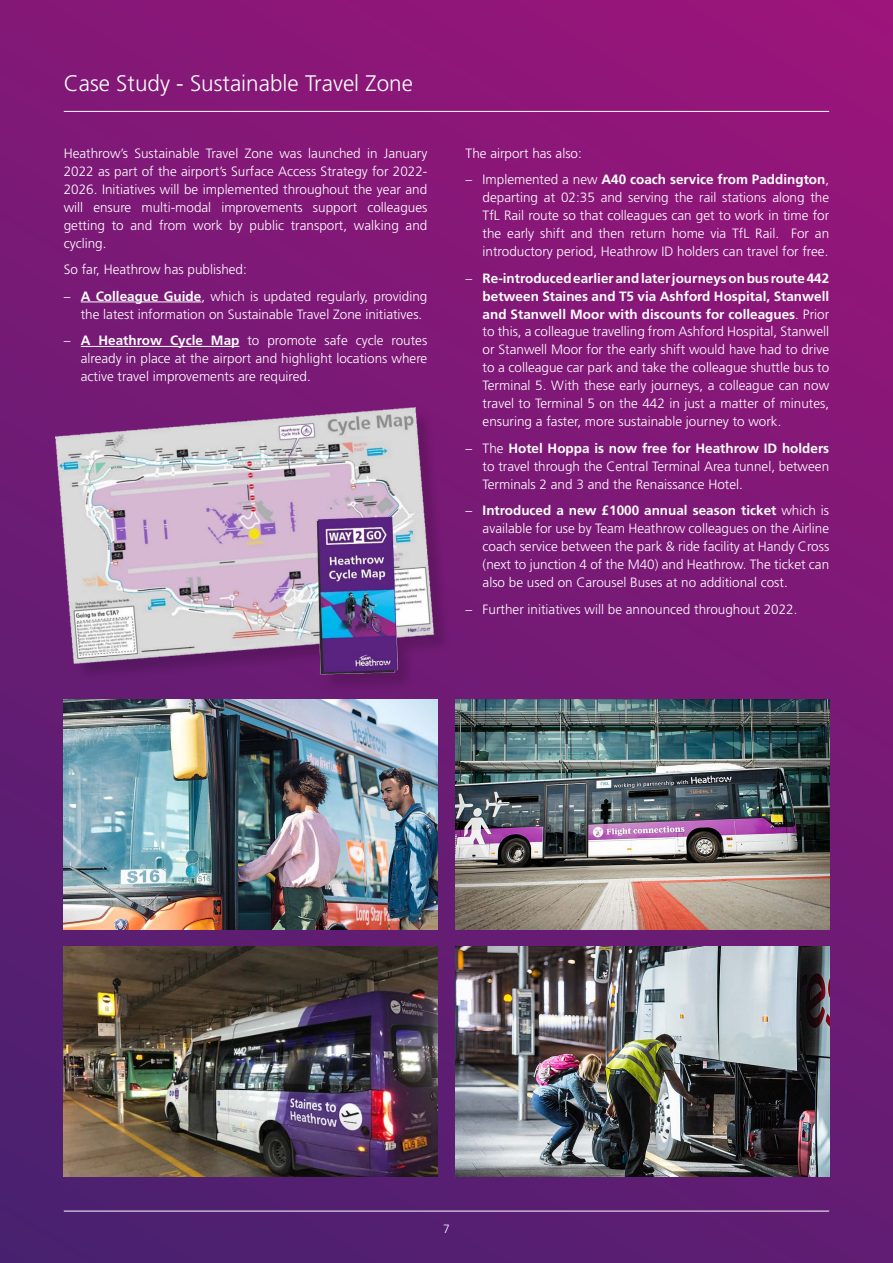
<style>
.page{position:relative;width:893px;height:1263px;background:#fff}
.page>*{position:absolute;margin:0;border:0;box-sizing:border-box;transform-origin:0 0}
.t1{font:300 22.5px "Frutiger LT Std";color:#fff}
.t2{font:300 13.5px/18px "Frutiger LT Std";color:#fff;text-align:justify}
.t3{font:300 12px "Frutiger LT Std";color:#fff}
.s1{font-weight:700}
</style>
<div class="page">
<div style="left:0;top:0;width:893px;height:1263px;background:linear-gradient(to bottom,#921679,#552071)"></div>
<hr style="left:64px;top:1211px;width:765px;height:1px;background:#fff">
<hr style="left:81px;top:302px;width:120px;height:1px;background:#fff">
<hr style="left:81px;top:346px;width:158px;height:1px;background:#fff">
<hr style="left:64px;top:111px;width:765px;height:1px;background:#fff">
<img style="left:455px;top:700px;width:374px;height:229px">
<img style="left:455px;top:946px;width:374px;height:230px">
<img style="left:64px;top:700px;width:374px;height:229px">
<img style="left:64px;top:946px;width:374px;height:230px">
<div style="left:58px;top:410px;width:393px;height:282px;background:#000;opacity:.16"></div>
<img style="left:56px;top:407px;width:379px;height:269px">
<h1 class="t1" style="left:64px;top:70px;width:351px">Case Study - Sustainable Travel Zone</h1>
<p class="t2" style="left:64px;top:144px;width:365px">Heathrow’s Sustainable Travel Zone was launched in January 2022 as part of the airport’s Surface Access Strategy for 2022- 2026. Initiatives will be implemented throughout the year and will ensure multi-modal improvements support colleagues getting to and from work by public transport, walking and cycling.</p>
<p class="t2" style="left:64px;top:261px;width:185px">So far, Heathrow has published:</p>
<p class="t2" style="left:81px;top:287px;width:348px;text-indent:-17px">– <span class="s1">A Colleague Guide</span>, which is updated regularly, providing the latest information on Sustainable Travel Zone initiatives.</p>
<p class="t2" style="left:81px;top:332px;width:348px;text-indent:-17px">– <span class="s1">A Heathrow Cycle Map</span> to promote safe cycle routes already in place at the airport and highlight locations where active travel improvements are required.</p>
<p class="t2" style="left:466px;top:144px;width:118px">The airport has also:</p>
<p class="t2" style="left:483px;top:171px;width:348px;text-indent:-17px">– Implemented a new <span class="s1">A40 coach service from Paddington</span>, departing at 02:35 and serving the rail stations along the TfL Rail route so that colleagues can get to work in time for the early shift and then return home via TfL Rail. For an introductory period, Heathrow ID holders can travel for free.</p>
<p class="t2" style="left:483px;top:269px;width:348px;text-indent:-17px">– <span class="s1">Re-introduced earlier and later journeys on bus route 442 between Staines and T5 via Ashford Hospital, Stanwell and Stanwell Moor with discounts for colleagues</span>. Prior to this, a colleague travelling from Ashford Hospital, Stanwell or Stanwell Moor for the early shift would have had to drive to a colleague car park and take the colleague shuttle bus to Terminal 5. With these early journeys, a colleague can now travel to Terminal 5 on the 442 in just a matter of minutes, ensuring a faster, more sustainable journey to work.</p>
<p class="t2" style="left:483px;top:439px;width:348px;text-indent:-17px">– The <span class="s1">Hotel Hoppa is now free for Heathrow ID holders </span>to travel through the Central Terminal Area tunnel, between Terminals 2 and 3 and the Renaissance Hotel.</p>
<p class="t2" style="left:483px;top:502px;width:348px;text-indent:-17px">– <span class="s1">Introduced a new £1000 annual season ticket</span> which is available for use by Team Heathrow colleagues on the Airline coach service between the park &amp; ride facility at Handy Cross (next to junction 4 of the M40) and Heathrow. The ticket can also be used on Carousel Buses at no additional cost.</p>
<p class="t2" style="left:466px;top:600px;width:333px">– Further initiatives will be announced throughout 2022.</p>
<p class="t3" style="left:443px;top:1222px;width:8px">7</p>
</div>
